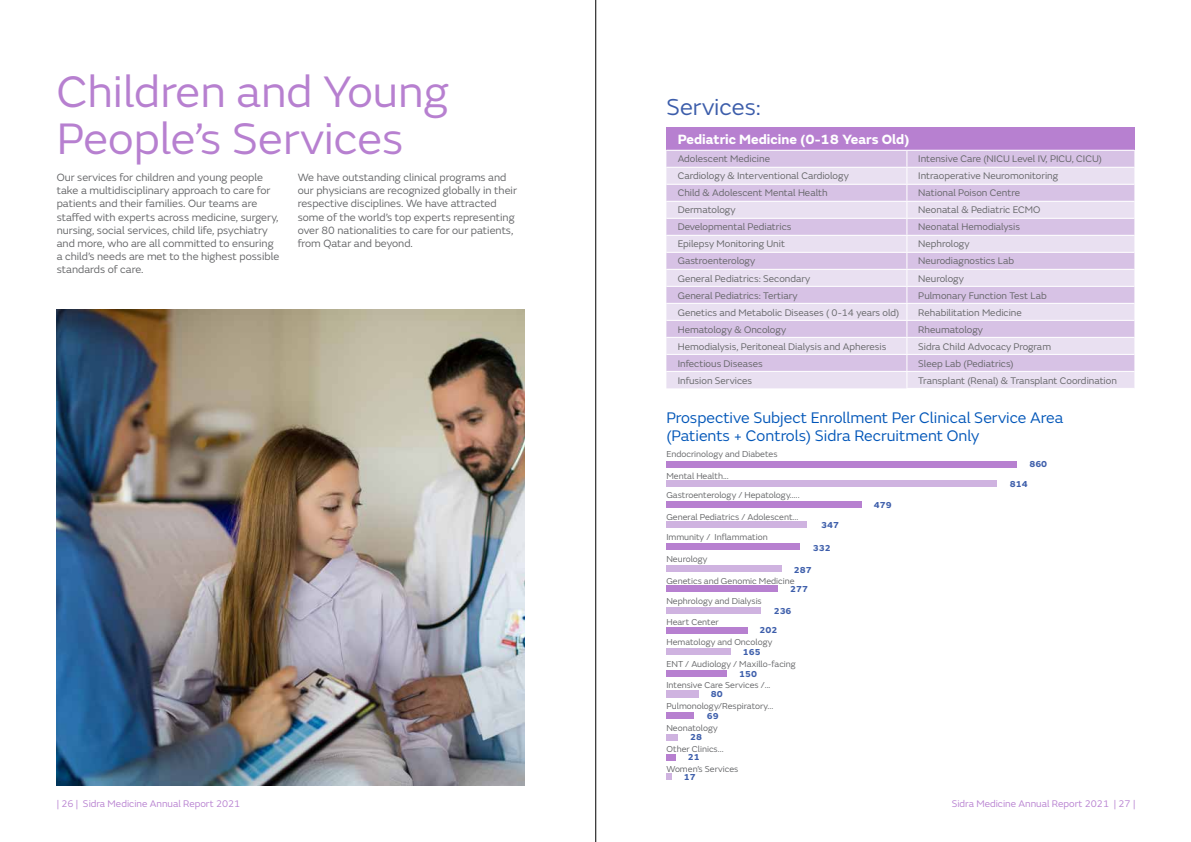
<style>
.page{position:relative;width:1191px;height:842px;background:#fff}
.page>*{position:absolute;margin:0;border:0;box-sizing:border-box;transform-origin:0 0}
.t1{font:46px/48px "FS Emeric";color:#b780d0}
.t2{font:24px "FS Emeric";color:#3c5daa}
.t3{font:16px/18px "FS Emeric";color:#0055b8}
.t4{font:700 14px "FS Emeric";color:#fff}
.t5{font:11px/13.2px "FS Emeric";color:#636466}
.t6{font:10px "FS Emeric";color:#636466}
.t7{font:10px "FS Emeric";color:#b780d0}
.t8{font:9px/19.1px "FS Emeric";color:#636466}
.t9{font:700 9px/19.2px "FS Emeric";color:#3c5daa;text-align:center}
</style>
<div class="page">
<img style="left:57px;top:309px;width:467px;height:476px">
<div style="left:666px;top:128px;width:468px;height:22px;background:#b780d0"></div>
<div style="left:666px;top:151px;width:468px;height:16px;background:#d7c2e5"></div>
<svg style="left:666px;top:168px;width:468px;height:220px;background:#e1d2eb"></svg>
<svg style="left:906px;top:151px;width:1px;height:237px"></svg>
<hr style="left:666px;top:167px;width:241px;height:1px;background:#fff">
<hr style="left:666px;top:184px;width:241px;height:1px;background:#fff">
<hr style="left:907px;top:184px;width:227px;height:1px;background:#fff">
<hr style="left:666px;top:201px;width:241px;height:1px;background:#fff">
<hr style="left:907px;top:201px;width:227px;height:1px;background:#fff">
<hr style="left:666px;top:218px;width:241px;height:1px;background:#fff">
<hr style="left:907px;top:218px;width:227px;height:1px;background:#fff">
<hr style="left:666px;top:235px;width:241px;height:1px;background:#fff">
<hr style="left:907px;top:235px;width:227px;height:1px;background:#fff">
<hr style="left:666px;top:252px;width:241px;height:1px;background:#fff">
<hr style="left:907px;top:252px;width:227px;height:1px;background:#fff">
<hr style="left:666px;top:269px;width:241px;height:1px;background:#fff">
<hr style="left:907px;top:269px;width:227px;height:1px;background:#fff">
<hr style="left:666px;top:286px;width:241px;height:1px;background:#fff">
<hr style="left:907px;top:286px;width:227px;height:1px;background:#fff">
<hr style="left:666px;top:303px;width:241px;height:1px;background:#fff">
<hr style="left:907px;top:303px;width:227px;height:1px;background:#fff">
<hr style="left:666px;top:320px;width:241px;height:1px;background:#fff">
<hr style="left:907px;top:320px;width:227px;height:1px;background:#fff">
<hr style="left:666px;top:337px;width:241px;height:1px;background:#fff">
<hr style="left:907px;top:337px;width:227px;height:1px;background:#fff">
<hr style="left:666px;top:354px;width:241px;height:1px;background:#fff">
<hr style="left:907px;top:354px;width:227px;height:1px;background:#fff">
<hr style="left:666px;top:371px;width:241px;height:1px;background:#fff">
<hr style="left:907px;top:371px;width:227px;height:1px;background:#fff">
<div style="left:666px;top:461px;width:351px;height:7px;background:#b780d0"></div>
<div style="left:666px;top:480px;width:331px;height:7px;background:#cfb3e0"></div>
<div style="left:666px;top:501px;width:195px;height:7px;background:#b780d0"></div>
<div style="left:666px;top:521px;width:141px;height:7px;background:#cfb3e0"></div>
<div style="left:666px;top:543px;width:134px;height:7px;background:#b780d0"></div>
<div style="left:666px;top:565px;width:115px;height:7px;background:#cfb3e0"></div>
<div style="left:666px;top:585px;width:111px;height:7px;background:#b780d0"></div>
<div style="left:666px;top:607px;width:95px;height:7px;background:#cfb3e0"></div>
<div style="left:666px;top:627px;width:81px;height:6px;background:#b780d0"></div>
<div style="left:666px;top:648px;width:65px;height:7px;background:#cfb3e0"></div>
<div style="left:666px;top:670px;width:60px;height:6px;background:#b780d0"></div>
<div style="left:666px;top:690px;width:32px;height:8px;background:#cfb3e0"></div>
<div style="left:666px;top:712px;width:28px;height:7px;background:#b780d0"></div>
<div style="left:666px;top:754px;width:9px;height:6px;background:#b780d0"></div>
<div style="left:666px;top:773px;width:6px;height:7px;background:#cfb3e0"></div>
<div style="left:666px;top:734px;width:11px;height:6px;background:#cfb3e0"></div>
<hr style="left:595px;top:0;width:1px;height:842px;background:#000">
<h1 class="t1" style="left:57px;top:65px;width:393px">Children and Young<br>People’s Services</h1>
<p class="t5" style="left:57px;top:170px;width:224px">Our services for children and young people take a multidisciplinary approach to care for patients and their families. Our teams are staffed with experts across medicine, surgery, nursing, social services, child life, psychiatry and more, who are all committed to ensuring a child’s needs are met to the highest possible standards of care.</p>
<p class="t5" style="left:298px;top:170px;width:221px">We have outstanding clinical programs and our physicians are recognized globally in their respective disciplines. We have attracted some of the world’s top experts representing over 80 nationalities to care for our patients, from Qatar and beyond.</p>
<h2 class="t2" style="left:666px;top:90px;width:96px">Services:</h2>
<h3 class="t4" style="left:677px;top:128px;width:233px">Pediatric Medicine (0-18 Years Old)</h3>
<p class="t6" style="left:677px;top:152px;width:94px">Adolescent Medicine</p>
<p class="t6" style="left:918px;top:152px;width:185px">Intensive Care (NICU Level IV, PICU, CICU)</p>
<p class="t6" style="left:677px;top:169px;width:173px">Cardiology &amp; Interventional Cardiology</p>
<p class="t6" style="left:918px;top:169px;width:141px">Intraoperative Neuromonitoring</p>
<p class="t6" style="left:677px;top:186px;width:151px">Child &amp; Adolescent Mental Health</p>
<p class="t6" style="left:918px;top:186px;width:103px">National Poison Centre</p>
<p class="t6" style="left:677px;top:203px;width:59px">Dermatology</p>
<p class="t6" style="left:918px;top:203px;width:124px">Neonatal &amp; Pediatric ECMO</p>
<p class="t6" style="left:677px;top:220px;width:115px">Developmental Pediatrics</p>
<p class="t6" style="left:918px;top:220px;width:103px">Neonatal Hemodialysis</p>
<p class="t6" style="left:677px;top:237px;width:109px">Epilepsy Monitoring Unit</p>
<p class="t6" style="left:918px;top:237px;width:53px">Nephrology</p>
<p class="t6" style="left:677px;top:254px;width:79px">Gastroenterology</p>
<p class="t6" style="left:918px;top:254px;width:97px">Neurodiagnostics Lab</p>
<p class="t6" style="left:677px;top:271px;width:134px">General Pediatrics: Secondary</p>
<p class="t6" style="left:918px;top:271px;width:47px">Neurology</p>
<p class="t6" style="left:677px;top:288px;width:121px">General Pediatrics: Tertiary</p>
<p class="t6" style="left:918px;top:288px;width:130px">Pulmonary Function Test Lab</p>
<p class="t6" style="left:677px;top:305px;width:223px">Genetics and Metabolic Diseases ( 0-14 years old)</p>
<p class="t6" style="left:918px;top:305px;width:105px">Rehabilitation Medicine</p>
<p class="t6" style="left:677px;top:322px;width:110px">Hematology &amp; Oncology</p>
<p class="t6" style="left:918px;top:322px;width:66px">Rheumatology</p>
<p class="t6" style="left:677px;top:339px;width:210px">Hemodialysis, Peritoneal Dialysis and Apheresis</p>
<p class="t6" style="left:918px;top:339px;width:134px">Sidra Child Advocacy Program</p>
<p class="t6" style="left:677px;top:356px;width:87px">Infectious Diseases</p>
<p class="t6" style="left:918px;top:356px;width:97px">Sleep Lab (Pediatrics)</p>
<p class="t6" style="left:677px;top:373px;width:76px">Infusion Services</p>
<p class="t6" style="left:918px;top:373px;width:200px">Transplant (Renal) &amp; Transplant Coordination</p>
<h3 class="t3" style="left:666px;top:408px;width:398px">Prospective Subject Enrollment Per Clinical Service Area (Patients + Controls) Sidra Recruitment Only</h3>
<p class="t8" style="left:666px;top:444px;width:113px">Endocrinology and Diabetes</p>
<p class="t8" style="left:666px;top:466px;width:135px">Mental Health...<br>Gastroenterology / Hepatology.….</p>
<p class="t8" style="left:666px;top:506px;width:133px">General Pediatrics / Adolescent...</p>
<p class="t8" style="left:666px;top:527px;width:103px">Immunity / Inflammation</p>
<p class="t8" style="left:666px;top:549px;width:43px">Neurology</p>
<p class="t8" style="left:666px;top:571px;width:130px">Genetics and Genomic Medicine</p>
<p class="t8" style="left:666px;top:591px;width:97px">Nephrology and Dialysis</p>
<p class="t8" style="left:666px;top:612px;width:54px">Heart Center</p>
<p class="t8" style="left:666px;top:632px;width:107px">Hematology and Oncology</p>
<p class="t8" style="left:666px;top:654px;width:131px">ENT / Audiology / Maxillo-facing</p>
<p class="t8" style="left:666px;top:675px;width:106px">Intensive Care Services /...</p>
<p class="t8" style="left:666px;top:696px;width:108px">Pulmonology/Respiratory...</p>
<p class="t8" style="left:666px;top:718px;width:53px">Neonatology</p>
<p class="t8" style="left:666px;top:739px;width:59px">Other Clinics...</p>
<p class="t8" style="left:666px;top:759px;width:73px">Women’s Services</p>
<p class="t9" style="left:821px;top:515px;width:19px">347</p>
<p class="t9" style="left:812px;top:538px;width:19px">332</p>
<p class="t9" style="left:790px;top:559px;width:23px">287<br>277</p>
<p class="t9" style="left:773px;top:600px;width:19px">236</p>
<p class="t9" style="left:759px;top:620px;width:19px">202</p>
<p class="t9" style="left:743px;top:642px;width:19px">165</p>
<p class="t9" style="left:739px;top:663px;width:19px">150</p>
<p class="t9" style="left:710px;top:683px;width:13px">80</p>
<p class="t9" style="left:707px;top:706px;width:13px">69</p>
<p class="t9" style="left:690px;top:727px;width:13px">28</p>
<p class="t9" style="left:684px;top:747px;width:17px;line-height:19.6px">21<br>17</p>
<p class="t9" style="left:873px;top:494px;width:19px">479</p>
<p class="t9" style="left:1029px;top:454px;width:19px">860</p>
<p class="t9" style="left:1010px;top:473px;width:19px">814</p>
<p class="t7" style="left:57px;top:796px;width:185px">| 26 | Sidra Medicine Annual Report 2021</p>
<p class="t7" style="left:951px;top:796px;width:185px">Sidra Medicine Annual Report 2021 | 27 |</p>
</div>
